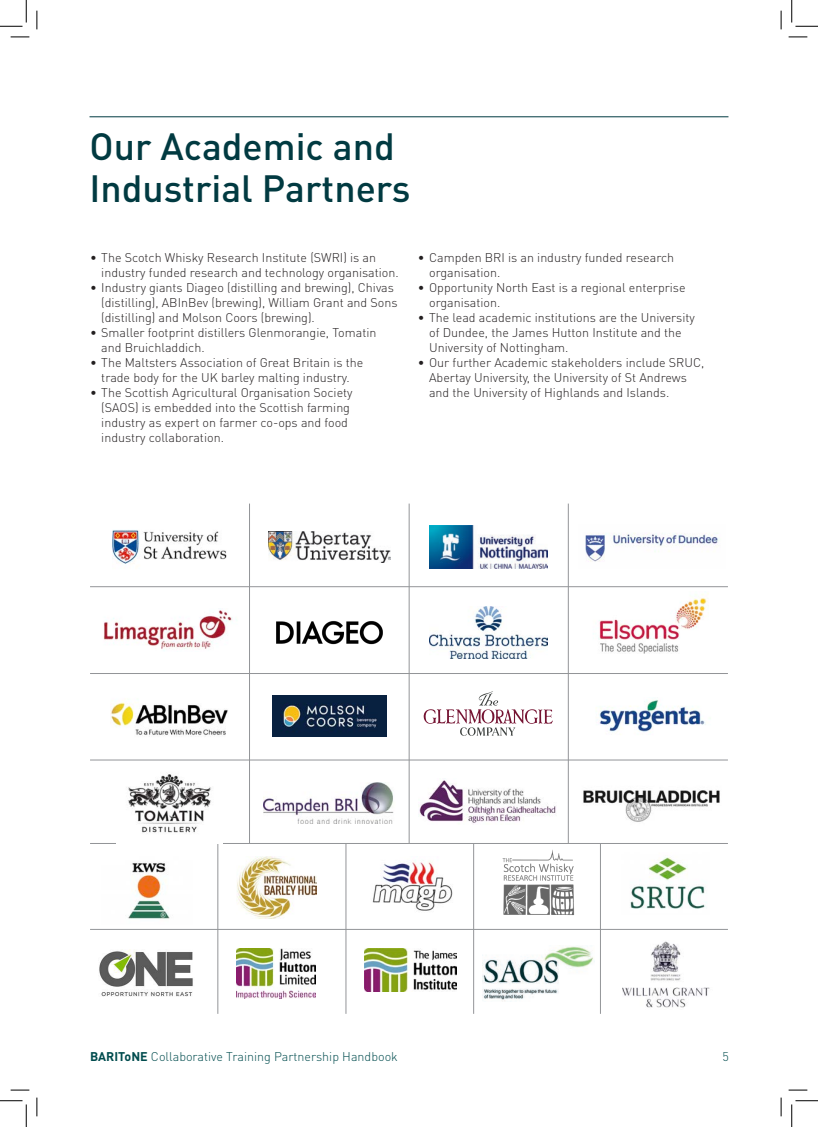
<style>
.page{position:relative;width:818px;height:1127px;background:#fff}
.page>*{position:absolute;margin:0;border:0;box-sizing:border-box;transform-origin:0 0}
.Heading{font:500 37.5px/42.5px "DIN Pro";color:#013a41}
.BodyCopy{font:300 12.5px/15px "DIN Pro";color:#231f20}
.t1{font:300 12.5px "DIN Pro";color:#004c4e}
.s1{font-weight:700}
</style>
<div class="page">
<hr style="left:249px;top:503px;width:1px;height:340px;background:#939598">
<hr style="left:409px;top:503px;width:1px;height:340px;background:#939598">
<hr style="left:90px;top:759px;width:638px;height:1px;background:#939598">
<hr style="left:90px;top:843px;width:638px;height:1px;background:#939598">
<hr style="left:90px;top:928px;width:638px;height:1px;background:#939598">
<hr style="left:568px;top:503px;width:1px;height:340px;background:#939598">
<hr style="left:90px;top:673px;width:638px;height:1px;background:#939598">
<hr style="left:90px;top:586px;width:638px;height:1px;background:#939598">
<hr style="left:600px;top:843px;width:1px;height:170px;background:#939598">
<hr style="left:473px;top:843px;width:1px;height:170px;background:#939598">
<hr style="left:346px;top:843px;width:1px;height:170px;background:#939598">
<hr style="left:218px;top:843px;width:1px;height:170px;background:#939598">
<img style="left:623px;top:941px;width:87px;height:67px">
<img style="left:482px;top:946px;width:113px;height:55px">
<img style="left:365px;top:948px;width:91px;height:42px">
<img style="left:236px;top:948px;width:80px;height:50px">
<img style="left:99px;top:949px;width:94px;height:48px">
<img style="left:630px;top:857px;width:77px;height:52px">
<img style="left:502px;top:850px;width:73px;height:66px">
<img style="left:372px;top:860px;width:81px;height:51px">
<img style="left:237px;top:856px;width:80px;height:62px">
<img style="left:128px;top:862px;width:42px;height:57px">
<img style="left:583px;top:790px;width:137px;height:32px">
<img style="left:419px;top:780px;width:137px;height:43px">
<img style="left:264px;top:782px;width:130px;height:40px">
<img style="left:128px;top:774px;width:83px;height:59px">
<img style="left:599px;top:699px;width:106px;height:33px">
<svg style="left:424px;top:691px;width:129px;height:44px"></svg>
<img style="left:273px;top:695px;width:113px;height:41px">
<img style="left:111px;top:700px;width:117px;height:36px">
<img style="left:598px;top:593px;width:111px;height:61px">
<img style="left:430px;top:606px;width:117px;height:52px">
<img style="left:276px;top:621px;width:107px;height:24px">
<img style="left:103px;top:610px;width:130px;height:41px">
<img style="left:585px;top:533px;width:134px;height:29px">
<img style="left:430px;top:525px;width:117px;height:43px">
<img style="left:268px;top:531px;width:123px;height:31px">
<img style="left:113px;top:530px;width:113px;height:34px">
<hr style="left:90px;top:116px;width:638px;height:1px;background:#013a41">
<svg style="left:11px;top:36px;width:18px;height:2px"></svg>
<svg style="left:788px;top:36px;width:19px;height:2px"></svg>
<svg style="left:11px;top:1089px;width:18px;height:1px"></svg>
<svg style="left:788px;top:1089px;width:19px;height:1px"></svg>
<svg style="left:36px;top:11px;width:2px;height:18px"></svg>
<svg style="left:36px;top:1097px;width:2px;height:18px"></svg>
<svg style="left:780px;top:11px;width:2px;height:18px"></svg>
<svg style="left:780px;top:1097px;width:2px;height:18px"></svg>
<svg style="left:0;top:0;width:27px;height:27px"></svg>
<svg style="left:0;top:1100px;width:27px;height:26px"></svg>
<svg style="left:791px;top:0;width:27px;height:27px"></svg>
<svg style="left:791px;top:1100px;width:27px;height:26px"></svg>
<p class="Heading" style="left:90px;top:123px;width:323px">Our Academic and<br>Industrial Partners</p>
<p class="BodyCopy" style="left:101px;top:249px;width:299px;text-indent:-11px">• The Scotch Whisky Research Institute (SWRI) is an industry funded research and technology organisation.</p>
<p class="BodyCopy" style="left:101px;top:279px;width:298px;text-indent:-11px">• Industry giants Diageo (distilling and brewing), Chivas (distilling), ABInBev (brewing), William Grant and Sons (distilling) and Molson Coors (brewing).</p>
<p class="BodyCopy" style="left:101px;top:324px;width:277px;text-indent:-11px">• Smaller footprint distillers Glenmorangie, Tomatin and Bruichladdich.</p>
<p class="BodyCopy" style="left:90px;top:354px;width:275px;text-align:center">• The Maltsters Association of Great Britain is the trade body for the UK barley malting industry.</p>
<p class="BodyCopy" style="left:101px;top:384px;width:253px;text-indent:-11px">• The Scottish Agricultural Organisation Society (SAOS) is embedded into the Scottish farming industry as expert on farmer co-ops and food industry collaboration.</p>
<p class="BodyCopy" style="left:429px;top:249px;width:247px;text-indent:-11px">• Campden BRI is an industry funded research organisation.</p>
<p class="BodyCopy" style="left:429px;top:279px;width:258px;text-indent:-11px">• Opportunity North East is a regional enterprise organisation.</p>
<p class="BodyCopy" style="left:429px;top:309px;width:267px;text-indent:-11px">• The lead academic institutions are the University of Dundee, the James Hutton Institute and the<br>University of Nottingham.</p>
<p class="BodyCopy" style="left:429px;top:354px;width:277px;text-indent:-11px">• Our further Academic stakeholders include SRUC,<br>Abertay University, the University of St Andrews and the University of Highlands and Islands.</p>
<p class="t1" style="left:90px;top:1047px;width:309px"><span class="s1">BARIToNE</span> Collaborative Training Partnership Handbook</p>
<p class="t1" style="left:722px;top:1047px;width:8px">5</p>
</div>
